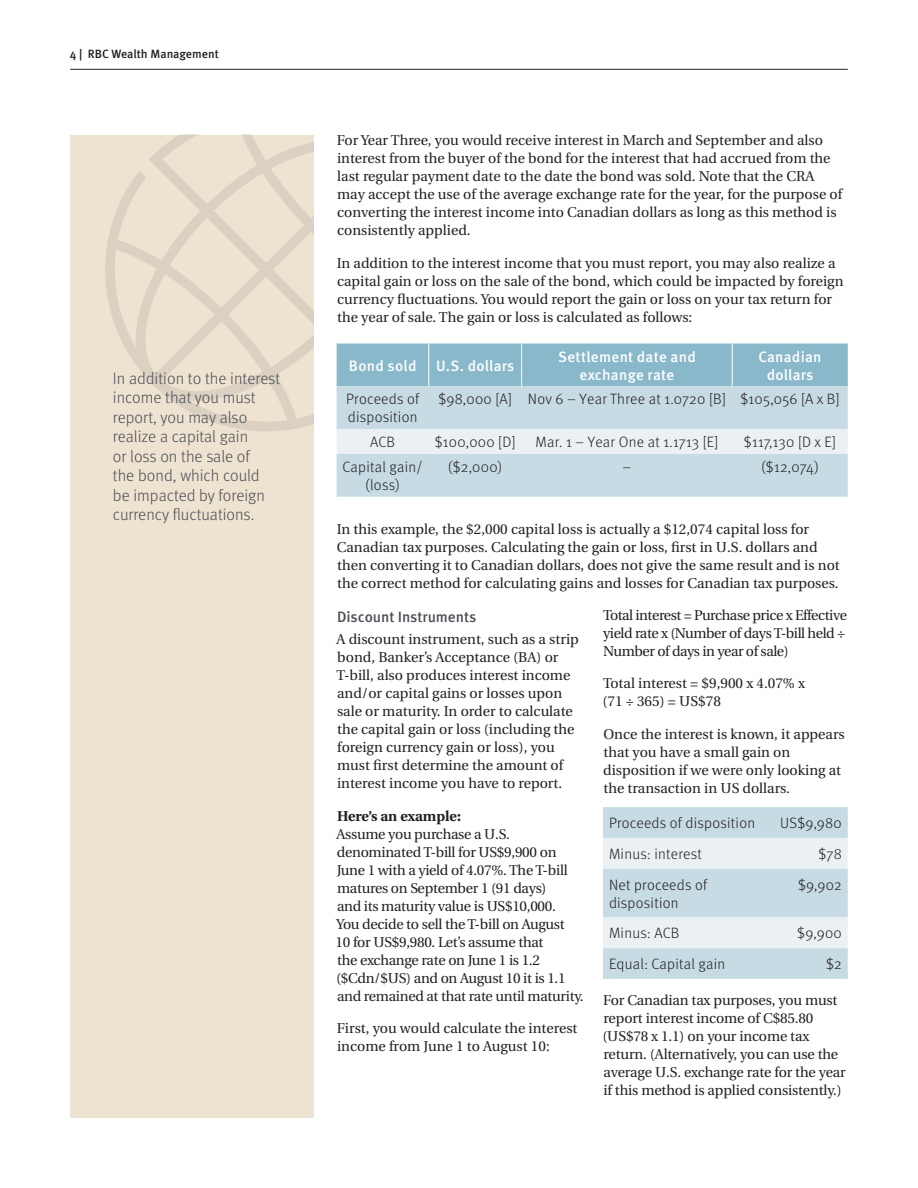
<style>
.page{position:relative;width:918px;height:1188px;background:#fff}
.page>*{position:absolute;margin:0;border:0;box-sizing:border-box;transform-origin:0 0}
._9_Text_Highlight{font:300 16.5px/19.5px "Meta OT";color:#4a4f55}
.Subhead_-_main{font:300 15px/18px "Meta OT";letter-spacing:.02em;color:#231f20}
.Subhead_-_main-2{font:500 15px/18px "Meta OT";letter-spacing:.02em;color:#fff;text-align:center}
._4-Text_Headline{font:500 15px "Meta OT";color:#4a4f55}
._5-Body_Copy{font:14.25px/18px "Utopia";color:#231f20}
._5-Body_Copy-2{font:14.25px/18px "Utopia";letter-spacing:-.02em;color:#231f20}
._5-Body_Copy-3{font:14.25px/18px "Utopia";letter-spacing:-.03em;color:#231f20}
.t1{font:500 12px "Meta OT";color:#231f20}
.s1{font-weight:700}
</style>
<div class="page">
<hr style="left:70px;top:69px;width:778px;height:1px;background:#231f20">
<div style="left:70px;top:135px;width:244px;height:982px;background:#eee2d1"></div>
<svg style="left:105px;top:135px;width:209px;height:296px"></svg>
<div style="left:337px;top:344px;width:511px;height:42px;background:#89b8ca"></div>
<div style="left:337px;top:386px;width:511px;height:111px;background:#c6dbe4"></div>
<div style="left:337px;top:429px;width:511px;height:25px;background:#eaf0f4"></div>
<hr style="left:428px;top:343px;width:1px;height:43px;background:#fff">
<hr style="left:521px;top:343px;width:1px;height:43px;background:#fff">
<hr style="left:732px;top:343px;width:1px;height:43px;background:#fff">
<svg style="left:603px;top:807px;width:245px;height:172px;background:#d3e2e9"></svg>
<p class="t1" style="left:70px;top:46px;width:151px">4 | RBC Wealth Management</p>
<p class="_9_Text_Highlight" style="left:113px;top:368px;width:169px">In addition to the interest income that you must report, you may also realize a capital gain<br>or loss on the sale of<br>the bond, which could be impacted by foreign currency fluctuations.</p>
<p class="_5-Body_Copy" style="left:337px;top:132px;width:507px">For Year Three, you would receive interest in March and September and also interest from the buyer of the bond for the interest that had accrued from the last regular payment date to the date the bond was sold. Note that the CRA may accept the use of the average exchange rate for the year, for the purpose of converting the interest income into Canadian dollars as long as this method is consistently applied.</p>
<p class="_5-Body_Copy" style="left:337px;top:254px;width:508px">In addition to the interest income that you must report, you may also realize a capital gain or loss on the sale of the bond, which could be impacted by foreign currency fluctuations. You would report the gain or loss on your tax return for the year of sale. The gain or loss is calculated as follows:</p>
<p class="Subhead_-_main-2" style="left:349px;top:357px;width:69px">Bond sold</p>
<p class="Subhead_-_main-2" style="left:436px;top:357px;width:80px">U.S. dollars</p>
<p class="Subhead_-_main-2" style="left:558px;top:348px;width:139px">Settlement date and exchange rate</p>
<p class="Subhead_-_main-2" style="left:758px;top:348px;width:65px">Canadian dollars</p>
<p class="Subhead_-_main" style="left:346px;top:390px;width:75px">Proceeds of disposition</p>
<p class="Subhead_-_main" style="left:438px;top:390px;width:75px">$98,000 [A]</p>
<p class="Subhead_-_main" style="left:528px;top:390px;width:199px">Nov 6 – Year Three at 1.0720 [B]</p>
<p class="Subhead_-_main" style="left:740px;top:390px;width:101px">$105,056 [A x B]</p>
<p class="Subhead_-_main" style="left:370px;top:433px;width:27px">ACB</p>
<p class="Subhead_-_main" style="left:435px;top:433px;width:82px">$100,000 [D]</p>
<p class="Subhead_-_main" style="left:535px;top:433px;width:184px">Mar. 1 – Year One at 1.1713 [E]</p>
<p class="Subhead_-_main" style="left:744px;top:433px;width:94px">$117,130 [D x E]</p>
<p class="Subhead_-_main" style="left:343px;top:458px;width:82px;text-align:center">Capital gain/ (loss)</p>
<p class="Subhead_-_main" style="left:448px;top:458px;width:56px">($2,000)</p>
<p class="Subhead_-_main" style="left:623px;top:458px;width:10px">–</p>
<p class="Subhead_-_main" style="left:761px;top:458px;width:59px">($12,074)</p>
<p class="_5-Body_Copy" style="left:337px;top:520px;width:504px">In this example, the $2,000 capital loss is actually a $12,074 capital loss for Canadian tax purposes. Calculating the gain or loss, first in U.S. dollars and then converting it to Canadian dollars, does not give the same result and is not the correct method for calculating gains and losses for Canadian tax purposes.</p>
<p class="_4-Text_Headline" style="left:337px;top:607px;width:141px">Discount Instruments</p>
<p class="_5-Body_Copy" style="left:336px;top:631px;width:244px">A discount instrument, such as a strip bond, Banker’s Acceptance (BA) or T-bill, also produces interest income and/or capital gains or losses upon sale or maturity. In order to calculate the capital gain or loss (including the foreign currency gain or loss), you must first determine the amount of interest income you have to report.</p>
<p class="_5-Body_Copy-2" style="left:336px;top:807px;width:250px"><span class="s1">Here’s an example:<br></span>Assume you purchase a U.S. denominated T-bill for US$9,900 on June 1 with a yield of 4.07%. The T-bill matures on September 1 (91 days)<br>and its maturity value is US$10,000.<br>You decide to sell the T-bill on August<br>10 for US$9,980. Let’s assume that<br>the exchange rate on June 1 is 1.2 ($Cdn/$US) and on August 10 it is 1.1 and remained at that rate until maturity.</p>
<p class="_5-Body_Copy" style="left:337px;top:1019px;width:242px">First, you would calculate the interest income from June 1 to August 10:</p>
<p class="_5-Body_Copy-3" style="left:603px;top:606px;width:246px">Total interest = Purchase price x Effective yield rate x (Number of days T-bill held ÷<br>Number of days in year of sale)</p>
<p class="_5-Body_Copy" style="left:602px;top:675px;width:204px">Total interest = $9,900 x 4.07% x (71 ÷ 365) = US$78</p>
<p class="_5-Body_Copy" style="left:603px;top:725px;width:243px">Once the interest is known, it appears that you have a small gain on disposition if we were only looking at the transaction in US dollars.</p>
<p class="Subhead_-_main" style="left:609px;top:814px;width:148px">Proceeds of disposition</p>
<p class="Subhead_-_main" style="left:780px;top:814px;width:63px">US$9,980</p>
<p class="Subhead_-_main" style="left:609px;top:845px;width:94px">Minus: interest</p>
<p class="Subhead_-_main" style="left:819px;top:845px;width:25px">$78</p>
<p class="Subhead_-_main" style="left:609px;top:876px;width:100px">Net proceeds of disposition</p>
<p class="Subhead_-_main" style="left:798px;top:876px;width:45px">$9,902</p>
<p class="Subhead_-_main" style="left:609px;top:925px;width:72px">Minus: ACB</p>
<p class="Subhead_-_main" style="left:797px;top:925px;width:46px">$9,900</p>
<p class="Subhead_-_main" style="left:609px;top:955px;width:118px">Equal: Capital gain</p>
<p class="Subhead_-_main" style="left:826px;top:955px;width:17px">$2</p>
<p class="_5-Body_Copy" style="left:602px;top:991px;width:245px">For Canadian tax purposes, you must report interest income of C$85.80 (US$78 x 1.1) on your income tax return. (Alternatively, you can use the average U.S. exchange rate for the year if this method is applied consistently.)</p>
</div>
